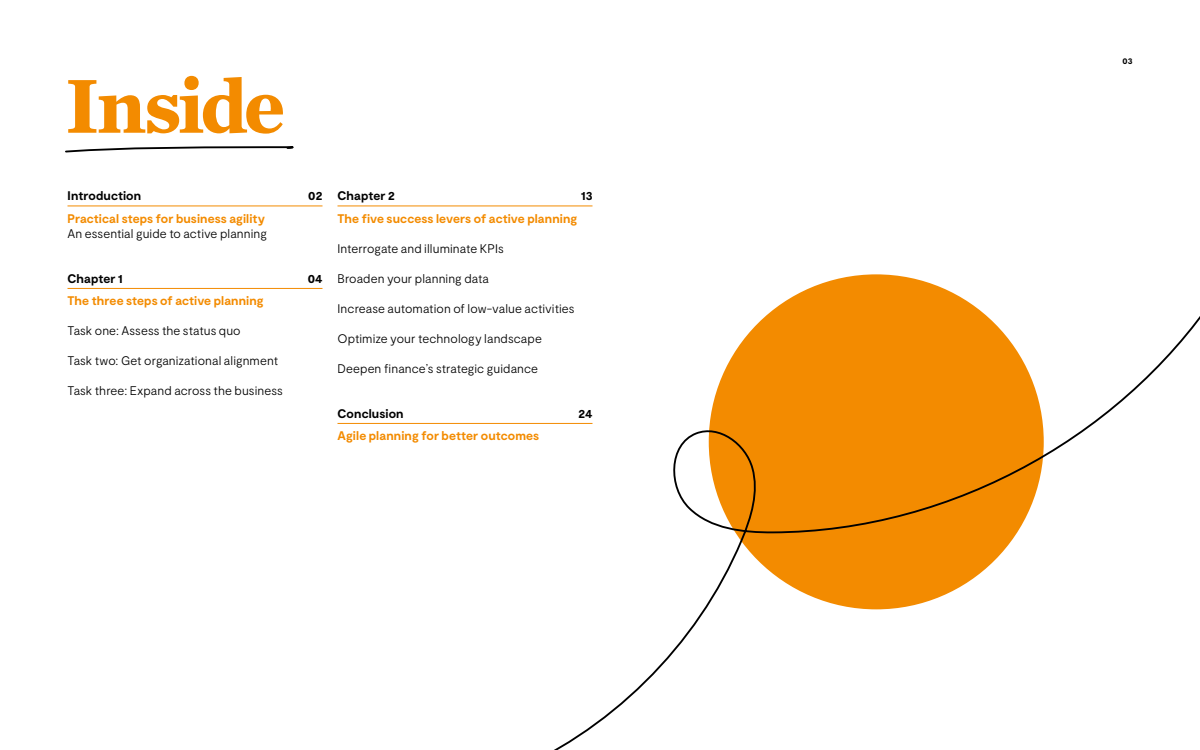
<style>
.page{position:relative;width:1200px;height:750px;background:#fff}
.page>*{position:absolute;margin:0;border:0;box-sizing:border-box;transform-origin:0 0}
.t1{font:700 80px "Chronicle Text G1";letter-spacing:-.045em;color:#f38b00}
.t2{font:300 12.5px "Moderat";letter-spacing:.005em;color:#000}
.t3{font:700 12.5px "Moderat";letter-spacing:.01em;color:#f38b00}
.t4{font:700 12.5px "Moderat";letter-spacing:.01em;color:#000}
.t5{font:700 8.75px "Moderat";color:#000}
</style>
<div class="page">
<svg style="left:500px;top:277px;width:700px;height:473px"></svg>
<hr style="left:68px;top:206px;width:254px;height:1px;background:#f38b00">
<hr style="left:68px;top:288px;width:254px;height:1px;background:#f38b00">
<hr style="left:338px;top:206px;width:254px;height:1px;background:#f38b00">
<hr style="left:338px;top:423px;width:254px;height:1px;background:#f38b00">
<svg style="left:65px;top:146px;width:229px;height:7px"></svg>
<h1 class="t1" style="left:65px;top:41px;width:222px">Inside</h1>
<p class="t4" style="left:68px;top:188px;width:75px">Introduction</p>
<p class="t4" style="left:308px;top:188px;width:16px">02</p>
<p class="t3" style="left:68px;top:210px;width:199px">Practical steps for business agility</p>
<p class="t2" style="left:68px;top:225px;width:201px">An essential guide to active planning</p>
<p class="t4" style="left:68px;top:270px;width:57px">Chapter 1</p>
<p class="t4" style="left:308px;top:270px;width:16px">04</p>
<p class="t3" style="left:68px;top:293px;width:198px">The three steps of active planning</p>
<p class="t2" style="left:68px;top:323px;width:175px">Task one: Assess the status quo</p>
<p class="t2" style="left:68px;top:353px;width:212px">Task two: Get organizational alignment</p>
<p class="t2" style="left:68px;top:383px;width:217px">Task three: Expand across the business</p>
<p class="t4" style="left:338px;top:188px;width:59px">Chapter 2</p>
<p class="t4" style="left:581px;top:188px;width:13px">13</p>
<p class="t3" style="left:338px;top:210px;width:241px">The five success levers of active planning</p>
<p class="t2" style="left:338px;top:240px;width:168px">Interrogate and illuminate KPIs</p>
<p class="t2" style="left:338px;top:270px;width:153px">Broaden your planning data</p>
<p class="t2" style="left:338px;top:300px;width:239px">Increase automation of low-value activities</p>
<p class="t2" style="left:338px;top:330px;width:206px">Optimize your technology landscape</p>
<p class="t2" style="left:338px;top:360px;width:202px">Deepen finance’s strategic guidance</p>
<p class="t4" style="left:338px;top:405px;width:68px">Conclusion</p>
<p class="t4" style="left:578px;top:405px;width:16px">24</p>
<p class="t3" style="left:338px;top:428px;width:203px">Agile planning for better outcomes</p>
<p class="t5" style="left:1122px;top:56px;width:12px">03</p>
</div>
